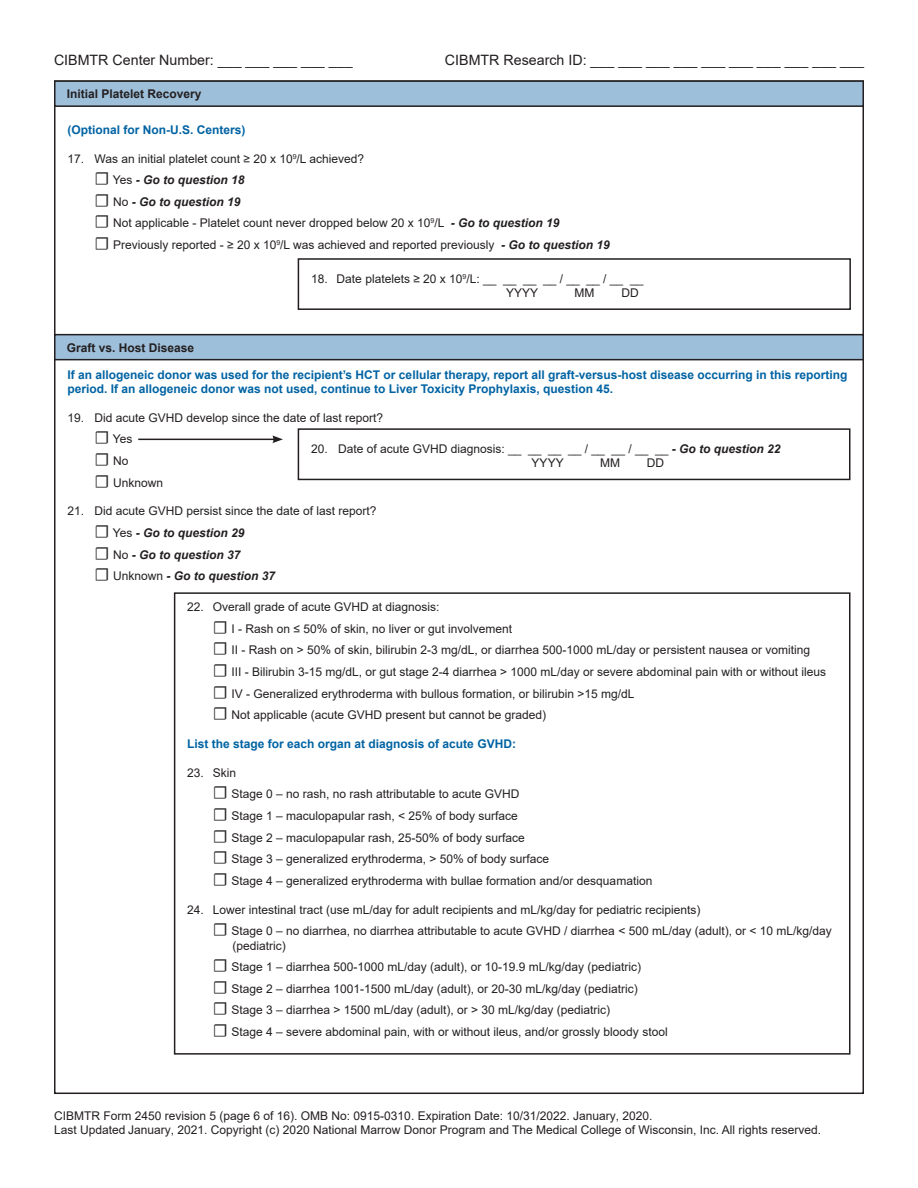
<style>
.page{position:relative;width:918px;height:1188px;background:#fff}
.page>*{position:absolute;margin:0;border:0;box-sizing:border-box;transform-origin:0 0}
.t1{font:14.25px "Arial";color:#231f20}
.Paragraph_Style_1{font:12px/14.4px "Arial";color:#231f20}
.t2{font:700 12px/14.4px "Arial";color:#0163a3}
.Paragraph_Style_1-2{font:italic 700 12px "Arial";color:#231f20}
.Paragraph_Style_1-3{font:700 12px "Arial";color:#231f20}
.s1{font-family:"Minion Pro";font-weight:400;font-style:normal;font-size:18px}
.s2{font-weight:400;font-style:normal}
.s3{font-family:"Minion Pro";font-size:18px}
.s4{font-weight:700;font-style:italic}
</style>
<div class="page">
<div style="left:298px;top:428px;width:552px;height:52px;border:2px solid #231f20"></div>
<div style="left:174px;top:592px;width:676px;height:463px;border:2px solid #231f20"></div>
<hr style="left:138px;top:439px;width:137px;height:1px;background:#231f20">
<svg style="left:272px;top:436px;width:11px;height:7px"></svg>
<div style="left:55px;top:81px;width:808px;height:25px;background:#9ebfda"></div>
<div style="left:54px;top:80px;width:810px;height:27px;border:2px solid #231f20"></div>
<div style="left:55px;top:335px;width:808px;height:25px;background:#9ebfda"></div>
<div style="left:54px;top:334px;width:810px;height:26px;border:2px solid #231f20"></div>
<div style="left:298px;top:258px;width:553px;height:52px;border:2px solid #231f20"></div>
<p class="t1" style="left:54px;top:50px;width:300px">CIBMTR Center Number: ___ ___ ___ ___ ___</p>
<p class="t1" style="left:445px;top:50px;width:421px">CIBMTR Research ID: ___ ___ ___ ___ ___ ___ ___ ___ ___ ___</p>
<p class="Paragraph_Style_1-3" style="left:67px;top:85px;width:136px">Initial Platelet Recovery</p>
<p class="t2" style="left:67px;top:123px;width:180px">(Optional for Non-U.S. Centers)</p>
<p class="Paragraph_Style_1" style="left:67px;top:151px;width:298px">17. Was an initial platelet count ≥ 20 x 10<sup>9</sup>/L achieved?</p>
<p class="Paragraph_Style_1-2" style="left:94px;top:172px;width:151px"><span class="s1">☐</span> <span class="s2">Yes</span> - Go to question 18</p>
<p class="Paragraph_Style_1-2" style="left:94px;top:194px;width:147px"><span class="s1">☐</span> <span class="s2">No</span> - Go to question 19</p>
<p class="Paragraph_Style_1" style="left:94px;top:216px;width:466px"><span class="s3">☐</span> Not applicable - Platelet count never dropped below 20 x 10<sup>9</sup>/L <span class="s4">- Go to question 19</span></p>
<p class="Paragraph_Style_1" style="left:94px;top:238px;width:517px"><span class="s3">☐</span> Previously reported - ≥ 20 x 10<sup>9</sup>/L was achieved and reported previously <span class="s4">- Go to question 19</span></p>
<p class="Paragraph_Style_1-3" style="left:67px;top:339px;width:129px">Graft vs. Host Disease</p>
<p class="Paragraph_Style_1" style="left:311px;top:271px;width:334px">18. Date platelets ≥ 20 x 10<sup>9</sup>/L: __ __ __ __ / __ __ / __ __</p>
<p class="Paragraph_Style_1" style="left:506px;top:286px;width:34px">YYYY</p>
<p class="Paragraph_Style_1" style="left:575px;top:286px;width:21px">MM</p>
<p class="Paragraph_Style_1" style="left:621px;top:286px;width:19px">DD</p>
<p class="t2" style="left:67px;top:367px;width:782px">If an allogeneic donor was used for the recipient’s HCT or cellular therapy, report all graft-versus-host disease occurring in this reporting period. If an allogeneic donor was not used, continue to Liver Toxicity Prophylaxis, question 45.</p>
<p class="Paragraph_Style_1" style="left:67px;top:410px;width:317px">19. Did acute GVHD develop since the date of last report?</p>
<p class="Paragraph_Style_1" style="left:94px;top:432px;width:39px"><span class="s3">☐</span> Yes</p>
<p class="Paragraph_Style_1" style="left:94px;top:454px;width:35px"><span class="s3">☐</span> No</p>
<p class="Paragraph_Style_1" style="left:94px;top:475px;width:70px"><span class="s3">☐</span> Unknown</p>
<p class="Paragraph_Style_1" style="left:67px;top:504px;width:311px">21. Did acute GVHD persist since the date of last report?</p>
<p class="Paragraph_Style_1-2" style="left:94px;top:525px;width:151px"><span class="s1">☐</span> <span class="s2">Yes</span> - Go to question 29</p>
<p class="Paragraph_Style_1-2" style="left:94px;top:546px;width:147px"><span class="s1">☐</span> <span class="s2">No</span> - Go to question 37</p>
<p class="Paragraph_Style_1-2" style="left:94px;top:568px;width:182px"><span class="s1">☐</span> <span class="s2">Unknown</span> - Go to question 37</p>
<p class="Paragraph_Style_1" style="left:311px;top:441px;width:471px">20. Date of acute GVHD diagnosis: __ __ __ __ / __ __ / __ __ <span class="s4">- Go to question 22</span></p>
<p class="Paragraph_Style_1" style="left:532px;top:456px;width:34px">YYYY</p>
<p class="Paragraph_Style_1" style="left:600px;top:456px;width:21px">MM</p>
<p class="Paragraph_Style_1" style="left:647px;top:456px;width:19px">DD</p>
<p class="Paragraph_Style_1" style="left:187px;top:600px;width:254px">22. Overall grade of acute GVHD at diagnosis:</p>
<p class="Paragraph_Style_1" style="left:213px;top:621px;width:301px"><span class="s3">☐</span> I - Rash on ≤ 50% of skin, no liver or gut involvement</p>
<p class="Paragraph_Style_1" style="left:213px;top:643px;width:599px"><span class="s3">☐</span> II - Rash on &gt; 50% of skin, bilirubin 2-3 mg/dL, or diarrhea 500-1000 mL/day or persistent nausea or vomiting</p>
<p class="Paragraph_Style_1" style="left:213px;top:664px;width:615px"><span class="s3">☐</span> III - Bilirubin 3-15 mg/dL, or gut stage 2-4 diarrhea &gt; 1000 mL/day or severe abdominal pain with or without ileus</p>
<p class="Paragraph_Style_1" style="left:213px;top:686px;width:423px"><span class="s3">☐</span> IV - Generalized erythroderma with bullous formation, or bilirubin &gt;15 mg/dL</p>
<p class="Paragraph_Style_1" style="left:213px;top:708px;width:335px"><span class="s3">☐</span> Not applicable (acute GVHD present but cannot be graded)</p>
<p class="t2" style="left:187px;top:737px;width:330px">List the stage for each organ at diagnosis of acute GVHD:</p>
<p class="Paragraph_Style_1" style="left:187px;top:765px;width:50px">23. Skin</p>
<p class="Paragraph_Style_1" style="left:213px;top:787px;width:308px"><span class="s3">☐</span> Stage 0 – no rash, no rash attributable to acute GVHD</p>
<p class="Paragraph_Style_1" style="left:213px;top:808px;width:307px"><span class="s3">☐</span> Stage 1 – maculopapular rash, &lt; 25% of body surface</p>
<p class="Paragraph_Style_1" style="left:213px;top:830px;width:314px"><span class="s3">☐</span> Stage 2 – maculopapular rash, 25-50% of body surface</p>
<p class="Paragraph_Style_1" style="left:213px;top:852px;width:338px"><span class="s3">☐</span> Stage 3 – generalized erythroderma, &gt; 50% of body surface</p>
<p class="Paragraph_Style_1" style="left:213px;top:873px;width:441px"><span class="s3">☐</span> Stage 4 – generalized erythroderma with bullae formation and/or desquamation</p>
<p class="Paragraph_Style_1" style="left:187px;top:902px;width:515px">24. Lower intestinal tract (use mL/day for adult recipients and mL/kg/day for pediatric recipients)</p>
<p class="Paragraph_Style_1" style="left:232px;top:924px;width:601px;text-indent:-20px"><span class="s3">☐</span> Stage 0 – no diarrhea, no diarrhea attributable to acute GVHD / diarrhea &lt; 500 mL/day (adult), or &lt; 10 mL/kg/day (pediatric)</p>
<p class="Paragraph_Style_1" style="left:213px;top:960px;width:430px"><span class="s3">☐</span> Stage 1 – diarrhea 500-1000 mL/day (adult), or 10-19.9 mL/kg/day (pediatric)</p>
<p class="Paragraph_Style_1" style="left:213px;top:981px;width:426px"><span class="s3">☐</span> Stage 2 – diarrhea 1001-1500 mL/day (adult), or 20-30 mL/kg/day (pediatric)</p>
<p class="Paragraph_Style_1" style="left:213px;top:1003px;width:399px"><span class="s3">☐</span> Stage 3 – diarrhea &gt; 1500 mL/day (adult), or &gt; 30 mL/kg/day (pediatric)</p>
<p class="Paragraph_Style_1" style="left:213px;top:1024px;width:456px"><span class="s3">☐</span> Stage 4 – severe abdominal pain, with or without ileus, and/or grossly bloody stool</p>
<p class="Paragraph_Style_1" style="left:54px;top:1108px;width:768px">CIBMTR Form 2450 revision 5 (page 6 of 16). OMB No: 0915-0310. Expiration Date: 10/31/2022. January, 2020.<br>Last Updated January, 2021. Copyright (c) 2020 National Marrow Donor Program and The Medical College of Wisconsin, Inc. All rights reserved.</p>
</div>
